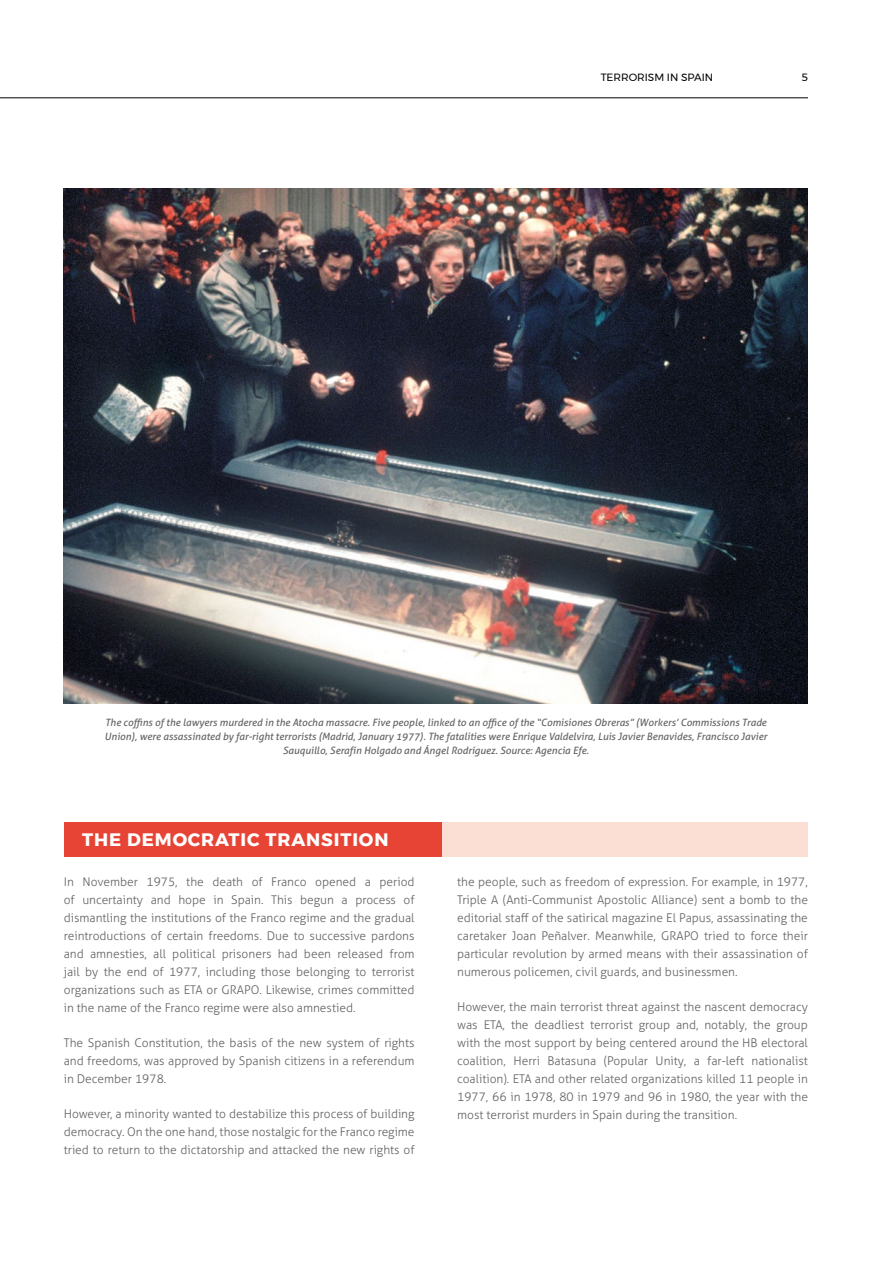
<style>
.page{position:relative;width:893px;height:1263px;background:#fff}
.page>*{position:absolute;margin:0;border:0;box-sizing:border-box;transform-origin:0 0}
.t1{font:700 18px "Montserrat";letter-spacing:.05em;color:#fff}
.credit_text{font:300 12px/18px "Aller";color:#646363;text-align:justify}
.t2{font:10.5px "Montserrat";color:#000}
.credit_text-2{font:italic 10.05px "Aller";color:#646363}
</style>
<div class="page">
<hr style="left:0;top:97px;width:808px;height:1px;background:#000">
<div style="left:64px;top:822px;width:378px;height:34px;background:#e84435"></div>
<div style="left:442px;top:822px;width:366px;height:34px;background:#fcdfd4"></div>
<img style="left:64px;top:189px;width:744px;height:515px">
<p class="t2" style="left:601px;top:70px;width:114px">TERRORISM IN SPAIN</p>
<p class="t2" style="left:801px;top:69px;width:8px">5</p>
<p class="credit_text-2" style="left:105px;top:716px;width:663px">The coffins of the lawyers murdered in the Atocha massacre. Five people, linked to an office of the “Comisiones Obreras” (Workers’ Commissions Trade</p>
<p class="credit_text-2" style="left:105px;top:730px;width:664px">Union), were assassinated by far-right terrorists (Madrid, January 1977). The fatalities were Enrique Valdelvira, Luis Javier Benavides, Francisco Javier</p>
<p class="credit_text-2" style="left:283px;top:744px;width:308px">Sauquillo, Serafín Holgado and Ángel Rodríguez. Source: Agencia Efe.</p>
<p class="t1" style="left:82px;top:825px;width:308px">THE DEMOCRATIC TRANSITION</p>
<p class="credit_text" style="left:64px;top:873px;width:352px">In November 1975, the death of Franco opened a period of uncertainty and hope in Spain. This begun a process of dismantling the institutions of the Franco regime and the gradual reintroductions of certain freedoms. Due to successive pardons and amnesties, all political prisoners had been released from jail by the end of 1977, including those belonging to terrorist organizations such as ETA or GRAPO. Likewise, crimes committed in the name of the Franco regime were also amnestied.</p>
<p class="credit_text" style="left:64px;top:1034px;width:352px">The Spanish Constitution, the basis of the new system of rights and freedoms, was approved by Spanish citizens in a referendum in December 1978.</p>
<p class="credit_text" style="left:64px;top:1105px;width:352px">However, a minority wanted to destabilize this process of building democracy. On the one hand, those nostalgic for the Franco regime tried to return to the dictatorship and attacked the new rights of</p>
<p class="credit_text" style="left:457px;top:873px;width:352px">the people, such as freedom of expression. For example, in 1977, Triple A (Anti-Communist Apostolic Alliance) sent a bomb to the editorial staff of the satirical magazine El Papus, assassinating the caretaker Joan Peñalver. Meanwhile, GRAPO tried to force their particular revolution by armed means with their assassination of numerous policemen, civil guards, and businessmen.</p>
<p class="credit_text" style="left:457px;top:998px;width:352px">However, the main terrorist threat against the nascent democracy was ETA, the deadliest terrorist group and, notably, the group with the most support by being centered around the HB electoral coalition, Herri Batasuna (Popular Unity, a far-left nationalist coalition). ETA and other related organizations killed 11 people in 1977, 66 in 1978, 80 in 1979 and 96 in 1980, the year with the most terrorist murders in Spain during the transition.</p>
</div>
